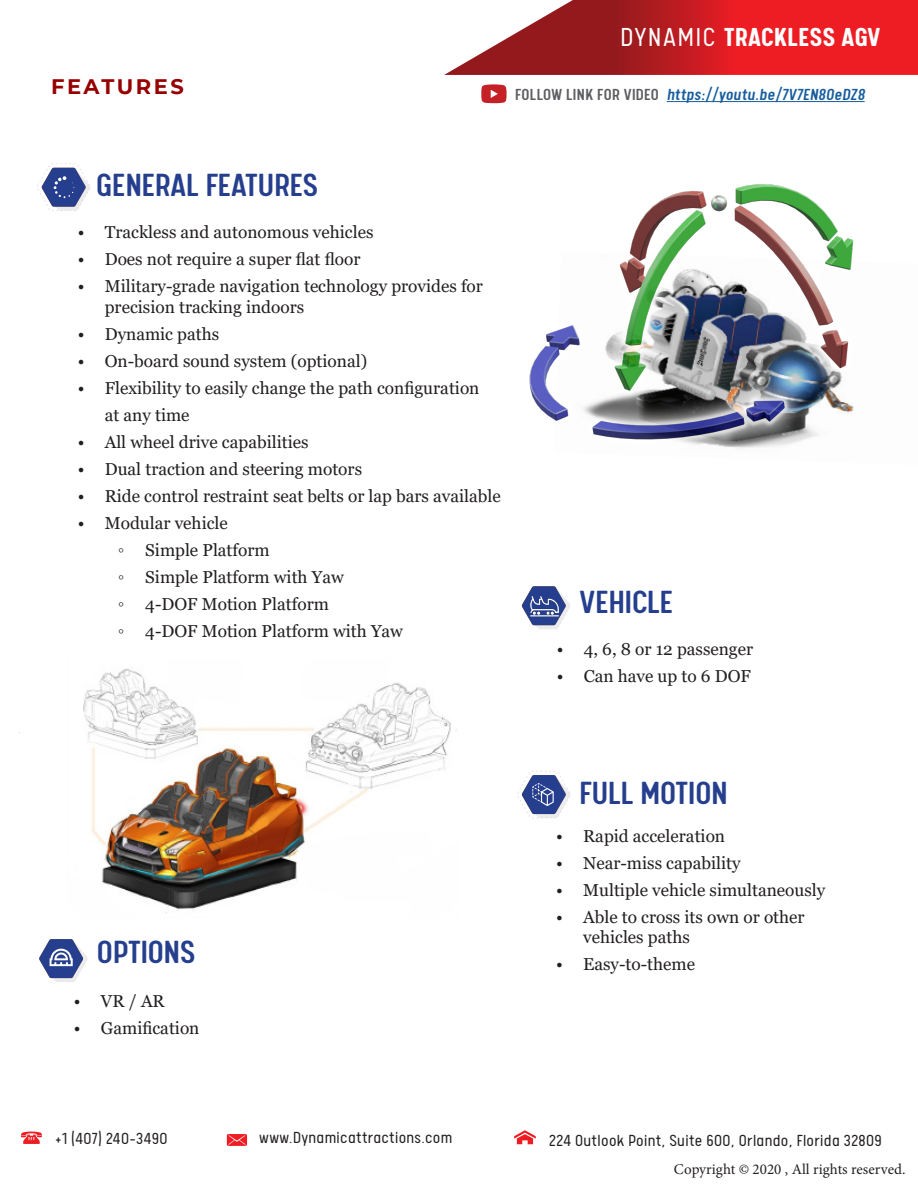
<style>
.page{position:relative;width:918px;height:1188px;background:#fff}
.page>*{position:absolute;margin:0;border:0;box-sizing:border-box;transform-origin:0 0}
.t1{font:500 36px "Calps";color:#253f8e}
.t2{font:700 29.25px "Calps";letter-spacing:.02em;color:#fff}
.t3{font:700 21px "Montserrat";letter-spacing:.12em;color:#960000}
.t4{font:300 18px "Calps";letter-spacing:.02em;color:#231f20}
.t5{font:italic 500 18px "Calps";letter-spacing:.02em;color:#175d9e}
.t6{font:17.25px/20.7px "Georgia";color:#231f20}
.t7{font:15px "Minion Pro";color:#231f20}
.s1{font-weight:300}
.s2{font-style:normal;color:#5d5e61}
</style>
<div class="page">
<img style="left:83px;top:668px;width:374px;height:246px">
<img style="left:529px;top:184px;width:325px;height:265px">
<svg style="left:444px;top:0;width:474px;height:75px;background:#cf3a3f"></svg>
<svg style="left:37px;top:163px;width:53px;height:48px"></svg>
<svg style="left:522px;top:586px;width:48px;height:43px"></svg>
<img style="left:529px;top:592px;width:31px;height:29px">
<svg style="left:517px;top:771px;width:53px;height:47px"></svg>
<svg style="left:39px;top:939px;width:49px;height:43px"></svg>
<svg style="left:514px;top:1130px;width:22px;height:14px"></svg>
<svg style="left:21px;top:1132px;width:21px;height:12px"></svg>
<svg style="left:227px;top:1134px;width:20px;height:12px"></svg>
<svg style="left:481px;top:84px;width:26px;height:19px"></svg>
<hr style="left:667px;top:101px;width:198px;height:1px;background:#175d9e">
<p class="t2" style="left:621px;top:19px;width:261px"><span class="s1">DYNAMIC</span> TRACKLESS AGV</p>
<p class="t3" style="left:51px;top:71px;width:134px">FEATURES</p>
<p class="t5" style="left:515px;top:84px;width:351px"><span class="s2">FOLLOW LINK FOR VIDEO</span> https://youtu.be/7V7EN80eDZ8</p>
<p class="t1" style="left:96px;top:164px;width:223px">GENERAL FEATURES</p>
<p class="t6" style="left:78px;top:222px;width:297px">• Trackless and autonomous vehicles</p>
<p class="t6" style="left:78px;top:249px;width:284px">• Does not require a super flat floor</p>
<p class="t6" style="left:105px;top:276px;width:380px;text-indent:-27px">• Military-grade navigation technology provides for precision tracking indoors</p>
<p class="t6" style="left:78px;top:324px;width:143px">• Dynamic paths</p>
<p class="t6" style="left:78px;top:351px;width:291px">• On-board sound system (optional)</p>
<p class="t6" style="left:105px;top:375px;width:376px;line-height:27px;text-indent:-27px">• Flexibility to easily change the path configuration at any time</p>
<p class="t6" style="left:78px;top:432px;width:232px">• All wheel drive capabilities</p>
<p class="t6" style="left:78px;top:459px;width:286px">• Dual traction and steering motors</p>
<p class="t6" style="left:78px;top:486px;width:425px">• Ride control restraint seat belts or lap bars available</p>
<p class="t6" style="left:78px;top:513px;width:152px">• Modular vehicle</p>
<p class="t6" style="left:118px;top:540px;width:153px">◦ Simple Platform</p>
<p class="t6" style="left:118px;top:567px;width:227px">◦ Simple Platform with Yaw</p>
<p class="t6" style="left:118px;top:594px;width:212px">◦ 4-DOF Motion Platform</p>
<p class="t6" style="left:118px;top:621px;width:286px">◦ 4-DOF Motion Platform with Yaw</p>
<p class="t1" style="left:97px;top:931px;width:100px">OPTIONS</p>
<p class="t6" style="left:74px;top:991px;width:92px">• VR / AR</p>
<p class="t6" style="left:74px;top:1018px;width:127px">• Gamification</p>
<p class="t1" style="left:580px;top:581px;width:95px">VEHICLE</p>
<p class="t6" style="left:557px;top:639px;width:198px">• 4, 6, 8 or 12 passenger</p>
<p class="t6" style="left:557px;top:666px;width:196px">• Can have up to 6 DOF</p>
<p class="t1" style="left:580px;top:772px;width:149px">FULL MOTION</p>
<p class="t6" style="left:556px;top:826px;width:170px">• Rapid acceleration</p>
<p class="t6" style="left:556px;top:853px;width:186px">• Near-miss capability</p>
<p class="t6" style="left:556px;top:880px;width:271px">• Multiple vehicle simultaneously</p>
<p class="t6" style="left:583px;top:907px;width:223px;text-indent:-27px">• Able to cross its own or other vehicles paths</p>
<p class="t6" style="left:556px;top:954px;width:140px">• Easy-to-theme</p>
<p class="t4" style="left:55px;top:1128px;width:114px">+1 (407) 240-3490</p>
<p class="t4" style="left:259px;top:1127px;width:195px">www.Dynamicattractions.com</p>
<p class="t4" style="left:549px;top:1130px;width:334px">224 Outlook Point, Suite 600, Orlando, Florida 32809</p>
<p class="t7" style="left:674px;top:1159px;width:233px">Copyright © 2020 , All rights reserved.</p>
</div>
